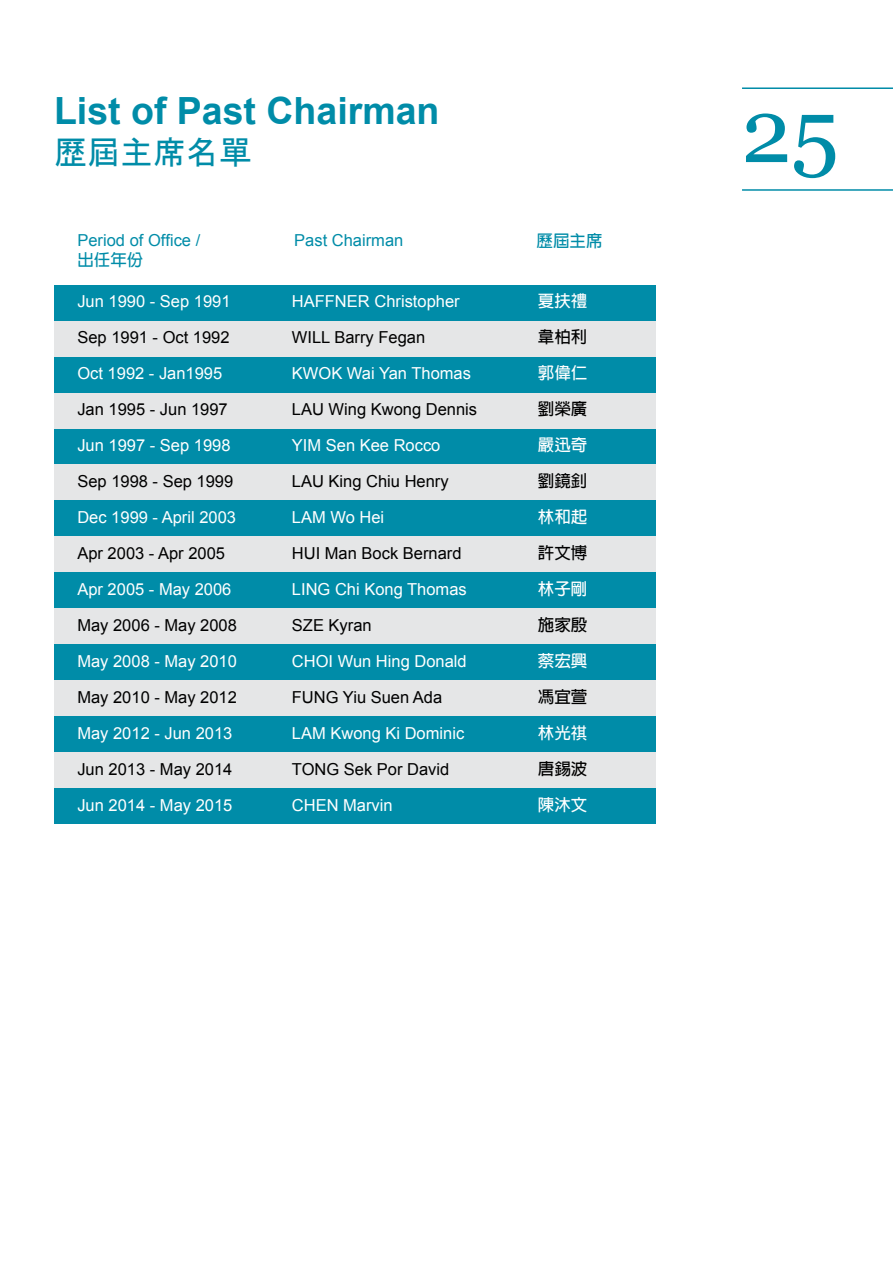
<style>
.page{position:relative;width:893px;height:1263px;background:#fff}
.page>*{position:absolute;margin:0;border:0;box-sizing:border-box;transform-origin:0 0}
.t1{font:90px "Georgia";color:#008ca8}
.t2{font:700 37.5px "Arial";color:#008ca8}
.t3{font:33px "MS UI Gothic";color:#008ca8}
.t4{font:16.5px "Arial";color:#fff}
.t5{font:16.5px "Arial";color:#000}
.t6{font:16.5px "Arial";color:#008ca8}
.t7{font:700 16.5px "Adobe Fan Heiti Std";color:#fff}
.t8{font:700 16.5px "Adobe Fan Heiti Std";color:#000}
.t9{font:700 16.5px "Adobe Fan Heiti Std";color:#008ca8}
</style>
<div class="page">
<hr style="left:742px;top:87px;width:151px;height:2px;background:#008ca8">
<hr style="left:742px;top:189px;width:151px;height:2px;background:#008ca8">
<div style="left:54px;top:788px;width:602px;height:35px;background:#008ca8"></div>
<div style="left:54px;top:285px;width:602px;height:36px;background:#008ca8"></div>
<div style="left:54px;top:321px;width:602px;height:36px;background:#e5e6e7"></div>
<div style="left:54px;top:357px;width:602px;height:36px;background:#008ca8"></div>
<div style="left:54px;top:393px;width:602px;height:35px;background:#e5e6e7"></div>
<div style="left:54px;top:428px;width:602px;height:36px;background:#008ca8"></div>
<div style="left:54px;top:464px;width:602px;height:36px;background:#e5e6e7"></div>
<div style="left:54px;top:500px;width:602px;height:36px;background:#008ca8"></div>
<div style="left:54px;top:536px;width:602px;height:36px;background:#e5e6e7"></div>
<div style="left:54px;top:572px;width:602px;height:36px;background:#008ca8"></div>
<div style="left:54px;top:608px;width:602px;height:36px;background:#e5e6e7"></div>
<div style="left:54px;top:644px;width:602px;height:36px;background:#008ca8"></div>
<div style="left:54px;top:680px;width:602px;height:36px;background:#e5e6e7"></div>
<div style="left:54px;top:716px;width:602px;height:36px;background:#008ca8"></div>
<div style="left:54px;top:752px;width:602px;height:36px;background:#e5e6e7"></div>
<h2 class="t2" style="left:54px;top:86px;width:387px">List of Past Chairman</h2>
<h3 class="t3" style="left:54px;top:135px;width:200px">歷屆主席名單</h3>
<p class="t6" style="left:77px;top:229px;width:124px">Period of Office /</p>
<p class="t9" style="left:77px;top:250px;width:67px">出任年份</p>
<p class="t6" style="left:294px;top:229px;width:111px">Past Chairman</p>
<p class="t9" style="left:537px;top:231px;width:67px">歷屆主席</p>
<p class="t4" style="left:77px;top:290px;width:155px">Jun 1990 - Sep 1991</p>
<p class="t4" style="left:292px;top:290px;width:169px">HAFFNER Christopher</p>
<p class="t7" style="left:538px;top:291px;width:51px">夏扶禮</p>
<p class="t5" style="left:77px;top:326px;width:154px">Sep 1991 - Oct 1992</p>
<p class="t5" style="left:292px;top:326px;width:135px">WILL Barry Fegan</p>
<p class="t8" style="left:538px;top:327px;width:51px">韋柏利</p>
<p class="t4" style="left:77px;top:362px;width:146px">Oct 1992 - Jan1995</p>
<p class="t4" style="left:292px;top:362px;width:181px">KWOK Wai Yan Thomas</p>
<p class="t7" style="left:538px;top:363px;width:51px">郭偉仁</p>
<p class="t5" style="left:77px;top:398px;width:152px">Jan 1995 - Jun 1997</p>
<p class="t5" style="left:292px;top:398px;width:187px">LAU Wing Kwong Dennis</p>
<p class="t8" style="left:538px;top:399px;width:51px">劉榮廣</p>
<p class="t4" style="left:77px;top:434px;width:155px">Jun 1997 - Sep 1998</p>
<p class="t4" style="left:292px;top:434px;width:150px">YIM Sen Kee Rocco</p>
<p class="t7" style="left:538px;top:435px;width:51px">嚴迅奇</p>
<p class="t5" style="left:77px;top:470px;width:157px">Sep 1998 - Sep 1999</p>
<p class="t5" style="left:292px;top:470px;width:158px">LAU King Chiu Henry</p>
<p class="t8" style="left:538px;top:471px;width:51px">劉鏡釗</p>
<p class="t4" style="left:77px;top:506px;width:160px">Dec 1999 - April 2003</p>
<p class="t4" style="left:292px;top:506px;width:94px">LAM Wo Hei</p>
<p class="t7" style="left:538px;top:507px;width:51px">林和起</p>
<p class="t5" style="left:77px;top:542px;width:149px">Apr 2003 - Apr 2005</p>
<p class="t5" style="left:292px;top:542px;width:171px">HUI Man Bock Bernard</p>
<p class="t8" style="left:538px;top:543px;width:51px">許文博</p>
<p class="t4" style="left:77px;top:578px;width:156px">Apr 2005 - May 2006</p>
<p class="t4" style="left:292px;top:578px;width:176px">LING Chi Kong Thomas</p>
<p class="t7" style="left:538px;top:579px;width:51px">林子剛</p>
<p class="t5" style="left:77px;top:614px;width:161px">May 2006 - May 2008</p>
<p class="t5" style="left:292px;top:614px;width:81px">SZE Kyran</p>
<p class="t8" style="left:538px;top:615px;width:51px">施家殷</p>
<p class="t4" style="left:77px;top:650px;width:161px">May 2008 - May 2010</p>
<p class="t4" style="left:292px;top:650px;width:176px">CHOI Wun Hing Donald</p>
<p class="t7" style="left:538px;top:651px;width:51px">蔡宏興</p>
<p class="t5" style="left:77px;top:686px;width:161px">May 2010 - May 2012</p>
<p class="t5" style="left:292px;top:686px;width:152px">FUNG Yiu Suen Ada</p>
<p class="t8" style="left:538px;top:687px;width:51px">馮宜萱</p>
<p class="t4" style="left:77px;top:722px;width:157px">May 2012 - Jun 2013</p>
<p class="t4" style="left:292px;top:722px;width:174px">LAM Kwong Ki Dominic</p>
<p class="t7" style="left:538px;top:723px;width:51px">林光祺</p>
<p class="t5" style="left:77px;top:758px;width:157px">Jun 2013 - May 2014</p>
<p class="t5" style="left:292px;top:758px;width:159px">TONG Sek Por David</p>
<p class="t8" style="left:538px;top:759px;width:51px">唐錫波</p>
<p class="t4" style="left:77px;top:794px;width:157px">Jun 2014 - May 2015</p>
<p class="t4" style="left:292px;top:794px;width:102px">CHEN Marvin</p>
<p class="t7" style="left:538px;top:795px;width:51px">陳沐文</p>
<h1 class="t1" style="left:741px;top:77px;width:99px">25</h1>
</div>
